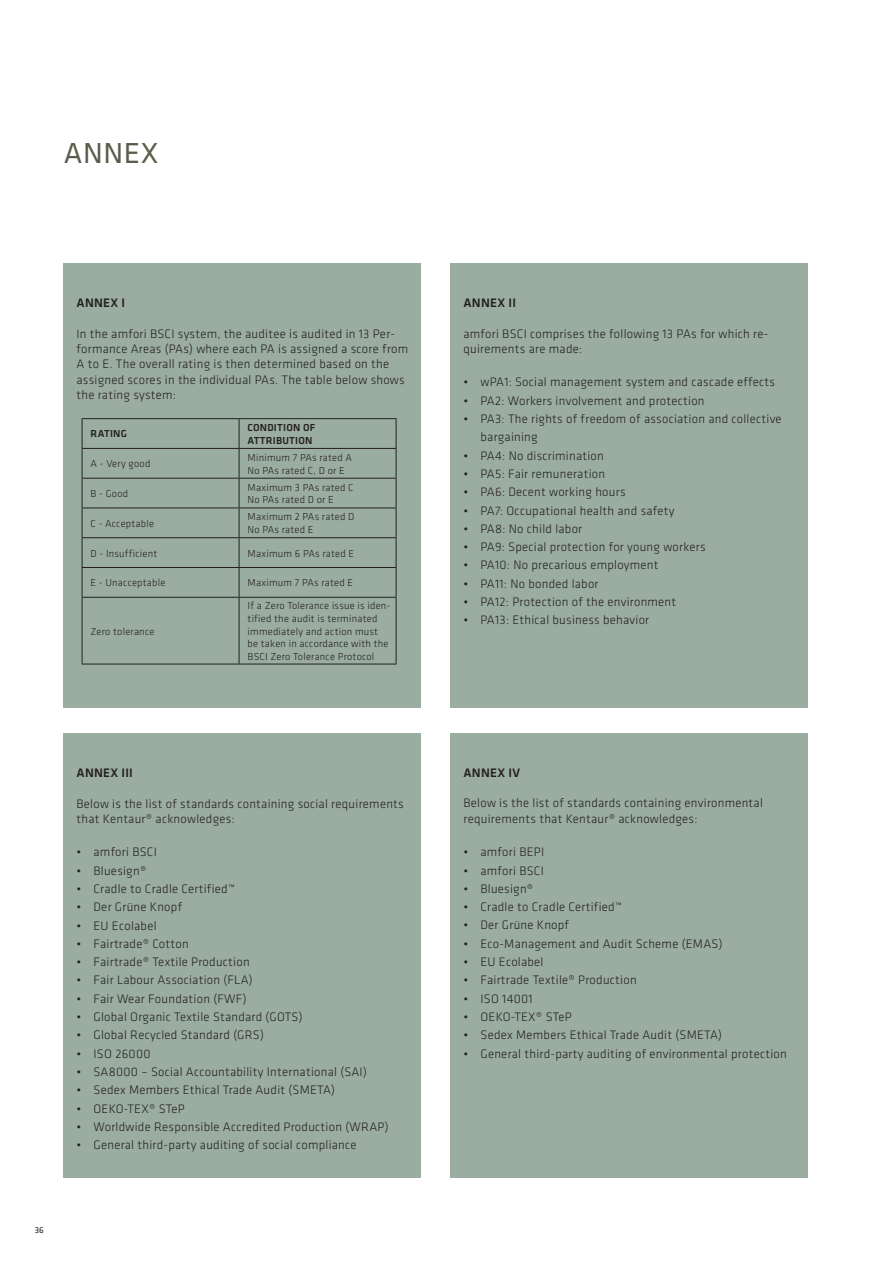
<style>
.page{position:relative;width:893px;height:1263px;background:#fff}
.page>*{position:absolute;margin:0;border:0;box-sizing:border-box;transform-origin:0 0}
.t1{font:30px "Klavika Basic";letter-spacing:.02em;color:#595d4a}
.t2{font:300 12.75px/15.3px "Klavika Basic";letter-spacing:.02em;color:#231f20}
.t3{font:500 12.75px "Klavika Basic";letter-spacing:.02em;color:#231f20}
.t4{font:300 10.5px/12.6px "Klavika Basic";letter-spacing:.02em;color:#231f20}
.t5{font:500 10.5px/12.6px "Klavika Basic";letter-spacing:.02em;color:#231f20}
.t6{font:9px "Klavika Basic";color:#231f20}
</style>
<div class="page">
<div style="left:64px;top:264px;width:357px;height:444px;background:#9bada1"></div>
<div style="left:64px;top:733px;width:357px;height:445px;background:#9bada1"></div>
<div style="left:451px;top:264px;width:357px;height:444px;background:#9bada1"></div>
<div style="left:451px;top:733px;width:357px;height:445px;background:#9bada1"></div>
<hr style="left:82px;top:418px;width:157px;height:1px;background:#231f20">
<hr style="left:239px;top:418px;width:157px;height:1px;background:#231f20">
<hr style="left:82px;top:448px;width:157px;height:1px;background:#231f20">
<hr style="left:239px;top:448px;width:157px;height:1px;background:#231f20">
<hr style="left:82px;top:478px;width:157px;height:1px;background:#231f20">
<hr style="left:239px;top:478px;width:157px;height:1px;background:#231f20">
<hr style="left:82px;top:507px;width:157px;height:1px;background:#231f20">
<hr style="left:239px;top:507px;width:157px;height:1px;background:#231f20">
<hr style="left:82px;top:537px;width:157px;height:1px;background:#231f20">
<hr style="left:239px;top:537px;width:157px;height:1px;background:#231f20">
<hr style="left:82px;top:567px;width:157px;height:1px;background:#231f20">
<svg style="left:82px;top:419px;width:1px;height:178px"></svg>
<hr style="left:239px;top:567px;width:157px;height:1px;background:#231f20">
<svg style="left:239px;top:419px;width:1px;height:178px"></svg>
<svg style="left:396px;top:419px;width:1px;height:178px"></svg>
<hr style="left:82px;top:597px;width:157px;height:1px;background:#231f20">
<hr style="left:82px;top:598px;width:1px;height:66px;background:#231f20">
<hr style="left:239px;top:597px;width:157px;height:1px;background:#231f20">
<hr style="left:239px;top:598px;width:1px;height:66px;background:#231f20">
<hr style="left:396px;top:598px;width:1px;height:66px;background:#231f20">
<hr style="left:82px;top:664px;width:157px;height:1px;background:#231f20">
<hr style="left:239px;top:664px;width:157px;height:1px;background:#231f20">
<h1 class="t1" style="left:64px;top:133px;width:96px">ANNEX</h1>
<p class="t3" style="left:77px;top:294px;width:50px">ANNEX I</p>
<p class="t2" style="left:77px;top:326px;width:333px">In the amfori BSCI system, the auditee is audited in 13 Per&shy;formance Areas (PAs) where each PA is assigned a score from A to E. The overall rating is then determined based on the assigned scores in the individual PAs. The table below shows the rating system:</p>
<p class="t5" style="left:91px;top:427px;width:38px">RATING</p>
<p class="t5" style="left:248px;top:421px;width:69px">CONDITION OF<br>ATTRIBUTION</p>
<p class="t4" style="left:91px;top:457px;width:61px">A - Very good</p>
<p class="t4" style="left:248px;top:451px;width:106px">Minimum 7 PAs rated A<br>No PAs rated C, D or E</p>
<p class="t4" style="left:91px;top:487px;width:39px">B - Good</p>
<p class="t4" style="left:248px;top:481px;width:107px">Maximum 3 PAs rated C<br>No PAs rated D or E</p>
<p class="t4" style="left:91px;top:517px;width:65px">C - Acceptable</p>
<p class="t4" style="left:248px;top:511px;width:108px">Maximum 2 PAs rated D<br>No PAs rated E</p>
<p class="t4" style="left:91px;top:547px;width:68px">D - Insufficient</p>
<p class="t4" style="left:248px;top:547px;width:108px">Maximum 6 PAs rated E</p>
<p class="t4" style="left:91px;top:576px;width:76px">E - Unacceptable</p>
<p class="t4" style="left:248px;top:576px;width:107px">Maximum 7 PAs rated E</p>
<p class="t4" style="left:91px;top:625px;width:65px">Zero tolerance</p>
<p class="t4" style="left:248px;top:599px;width:144px">If a Zero Tolerance issue is iden&shy;tified the audit is terminated immediately and action must be taken in accordance with the<br>BSCI Zero Tolerance Protocol</p>
<p class="t6" style="left:35px;top:1224px;width:10px">36</p>
<p class="t3" style="left:77px;top:764px;width:58px">ANNEX III</p>
<p class="t2" style="left:77px;top:795px;width:329px">Below is the list of standards containing social requirements that Kentaur® acknowledges:</p>
<p class="t2" style="left:77px;top:844px;width:82px">• amfori BSCI</p>
<p class="t2" style="left:77px;top:863px;width:71px">• Bluesign®</p>
<p class="t2" style="left:77px;top:881px;width:160px">• Cradle to Cradle Certified™</p>
<p class="t2" style="left:77px;top:899px;width:107px">• Der Grüne Knopf</p>
<p class="t2" style="left:77px;top:917px;width:82px">• EU Ecolabel</p>
<p class="t2" style="left:77px;top:936px;width:114px">• Fairtrade® Cotton</p>
<p class="t2" style="left:77px;top:954px;width:175px">• Fairtrade® Textile Production</p>
<p class="t2" style="left:77px;top:972px;width:178px">• Fair Labour Association (FLA)</p>
<p class="t2" style="left:77px;top:991px;width:172px">• Fair Wear Foundation (FWF)</p>
<p class="t2" style="left:77px;top:1009px;width:228px">• Global Organic Textile Standard (GOTS)</p>
<p class="t2" style="left:77px;top:1027px;width:189px">• Global Recycled Standard (GRS)</p>
<p class="t2" style="left:77px;top:1046px;width:76px">• ISO 26000</p>
<p class="t2" style="left:77px;top:1064px;width:292px">• SA8000 – Social Accountability International (SAI)</p>
<p class="t2" style="left:77px;top:1082px;width:260px">• Sedex Members Ethical Trade Audit (SMETA)</p>
<p class="t2" style="left:77px;top:1100px;width:110px">• OEKO-TEX® STeP</p>
<p class="t2" style="left:77px;top:1119px;width:313px">• Worldwide Responsible Accredited Production (WRAP)</p>
<p class="t2" style="left:77px;top:1137px;width:282px">• General third-party auditing of social compliance</p>
<p class="t3" style="left:463px;top:294px;width:54px">ANNEX II</p>
<p class="t2" style="left:463px;top:325px;width:306px">amfori BSCI comprises the following 13 PAs for which re&shy;quirements are made:</p>
<p class="t2" style="left:463px;top:374px;width:313px">• wPA1: Social management system and cascade effects</p>
<p class="t2" style="left:463px;top:393px;width:243px">• PA2: Workers involvement and protection</p>
<p class="t2" style="left:480px;top:409px;width:303px;line-height:18.3px;text-indent:-17px">• PA3: The rights of freedom of association and collective bargaining</p>
<p class="t2" style="left:463px;top:448px;width:142px">• PA4: No discrimination</p>
<p class="t2" style="left:463px;top:466px;width:143px">• PA5: Fair remuneration</p>
<p class="t2" style="left:463px;top:484px;width:164px">• PA6: Decent working hours</p>
<p class="t2" style="left:463px;top:502px;width:213px">• PA7: Occupational health and safety</p>
<p class="t2" style="left:463px;top:521px;width:120px">• PA8: No child labor</p>
<p class="t2" style="left:463px;top:539px;width:244px">• PA9: Special protection for young workers</p>
<p class="t2" style="left:463px;top:557px;width:197px">• PA10: No precarious employment</p>
<p class="t2" style="left:463px;top:576px;width:137px">• PA11: No bonded labor</p>
<p class="t2" style="left:463px;top:594px;width:214px">• PA12: Protection of the environment</p>
<p class="t2" style="left:463px;top:612px;width:187px">• PA13: Ethical business behavior</p>
<p class="t3" style="left:463px;top:764px;width:58px">ANNEX IV</p>
<p class="t2" style="left:463px;top:795px;width:301px">Below is the list of standards containing environmental requirements that Kentaur® acknowledges:</p>
<p class="t2" style="left:463px;top:844px;width:82px">• amfori BEPI</p>
<p class="t2" style="left:463px;top:862px;width:82px">• amfori BSCI</p>
<p class="t2" style="left:463px;top:881px;width:71px">• Bluesign®</p>
<p class="t2" style="left:463px;top:899px;width:160px">• Cradle to Cradle Certified™</p>
<p class="t2" style="left:463px;top:917px;width:107px">• Der Grüne Knopf</p>
<p class="t2" style="left:463px;top:936px;width:261px">• Eco-Management and Audit Scheme (EMAS)</p>
<p class="t2" style="left:463px;top:954px;width:82px">• EU Ecolabel</p>
<p class="t2" style="left:463px;top:972px;width:175px">• Fairtrade Textile® Production</p>
<p class="t2" style="left:463px;top:991px;width:71px">• ISO 14001</p>
<p class="t2" style="left:463px;top:1009px;width:110px">• OEKO-TEX® STeP</p>
<p class="t2" style="left:463px;top:1027px;width:260px">• Sedex Members Ethical Trade Audit (SMETA)</p>
<p class="t2" style="left:463px;top:1045px;width:325px">• General third-party auditing of environmental protection</p>
</div>
